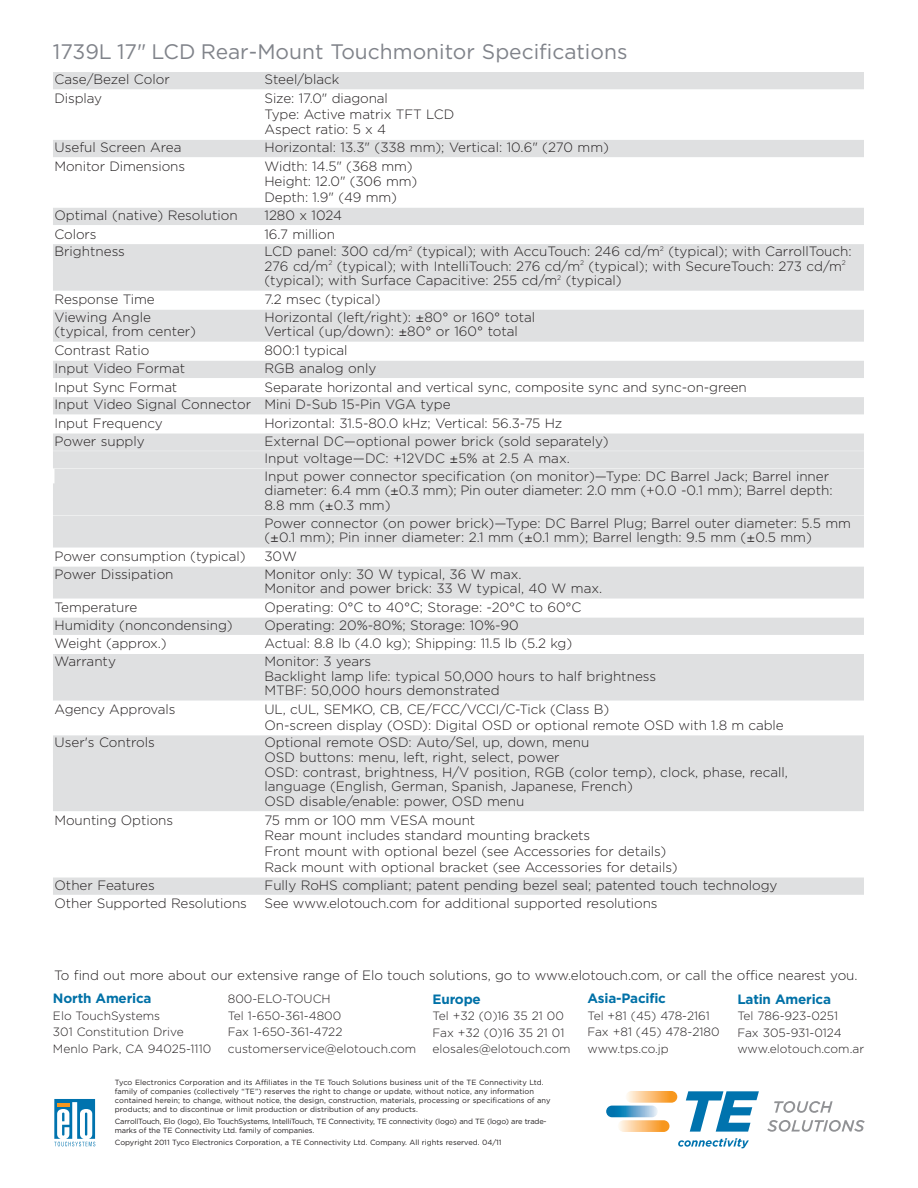
<style>
.page{position:relative;width:918px;height:1188px;background:#fff}
.page>*{position:absolute;margin:0;border:0;box-sizing:border-box;transform-origin:0 0}
.t1{font:21px "Gotham";color:#80838a}
.t2{font:300 13.5px/15.8px "Gotham";letter-spacing:-.005em;color:#231f20}
.t3{font:700 13.5px "Gotham";letter-spacing:-.015em;color:#0071a7}
.t4{font:300 12px/16.5px "Gotham";color:#231f20}
.t5{font:7.5px/9px "Gotham";letter-spacing:.005em;color:#231f20}
.t6{font:7.5px/9px "Gotham";letter-spacing:-.02em;color:#231f20}
.s1{font-family:"Univers LT Std"}
.s2{font-family:"Univers"}
</style>
<div class="page">
<div style="left:53px;top:72px;width:811px;height:17px;background:#dfe0e1"></div>
<div style="left:53px;top:140px;width:811px;height:17px;background:#dfe0e1"></div>
<div style="left:53px;top:208px;width:811px;height:17px;background:#dfe0e1"></div>
<div style="left:53px;top:244px;width:811px;height:17px;background:#dfe0e1"></div>
<div style="left:53px;top:259px;width:811px;height:17px;background:#dfe0e1"></div>
<div style="left:53px;top:273px;width:811px;height:18px;background:#dfe0e1"></div>
<div style="left:53px;top:310px;width:811px;height:17px;background:#dfe0e1"></div>
<div style="left:53px;top:324px;width:811px;height:18px;background:#dfe0e1"></div>
<div style="left:53px;top:361px;width:811px;height:17px;background:#dfe0e1"></div>
<div style="left:53px;top:397px;width:811px;height:17px;background:#dfe0e1"></div>
<div style="left:53px;top:434px;width:811px;height:17px;background:#dfe0e1"></div>
<div style="left:53px;top:451px;width:811px;height:17px;background:#dfe0e1"></div>
<div style="left:54px;top:469px;width:810px;height:17px;background:#dfe0e1"></div>
<div style="left:53px;top:483px;width:811px;height:18px;background:#dfe0e1"></div>
<div style="left:53px;top:498px;width:811px;height:17px;background:#dfe0e1"></div>
<div style="left:53px;top:516px;width:811px;height:17px;background:#dfe0e1"></div>
<div style="left:53px;top:530px;width:811px;height:18px;background:#dfe0e1"></div>
<div style="left:53px;top:567px;width:811px;height:17px;background:#dfe0e1"></div>
<div style="left:53px;top:581px;width:811px;height:18px;background:#dfe0e1"></div>
<div style="left:53px;top:618px;width:811px;height:17px;background:#dfe0e1"></div>
<div style="left:53px;top:654px;width:811px;height:17px;background:#dfe0e1"></div>
<div style="left:53px;top:669px;width:811px;height:17px;background:#dfe0e1"></div>
<div style="left:53px;top:683px;width:811px;height:18px;background:#dfe0e1"></div>
<div style="left:53px;top:735px;width:811px;height:18px;background:#dfe0e1"></div>
<div style="left:53px;top:750px;width:811px;height:17px;background:#dfe0e1"></div>
<div style="left:53px;top:765px;width:811px;height:17px;background:#dfe0e1"></div>
<div style="left:53px;top:779px;width:811px;height:18px;background:#dfe0e1"></div>
<div style="left:53px;top:794px;width:811px;height:17px;background:#dfe0e1"></div>
<div style="left:53px;top:878px;width:811px;height:17px;background:#dfe0e1"></div>
<svg style="left:774px;top:1101px;width:59px;height:12px"></svg>
<svg style="left:767px;top:1120px;width:98px;height:12px"></svg>
<svg style="left:626px;top:1091px;width:51px;height:12px"></svg>
<svg style="left:618px;top:1120px;width:51px;height:12px"></svg>
<svg style="left:606px;top:1106px;width:52px;height:11px"></svg>
<svg style="left:686px;top:1091px;width:73px;height:41px"></svg>
<svg style="left:678px;top:1138px;width:71px;height:10px"></svg>
<svg style="left:55px;top:1099px;width:41px;height:48px"></svg>
<svg style="left:54px;top:1099px;width:41px;height:47px"></svg>
<h1 class="t1" style="left:53px;top:39px;width:576px">1739L 17" LCD Rear-Mount Touchmonitor Specifications</h1>
<p class="t2" style="left:54px;top:71px;width:117px">Case/Bezel Color</p>
<p class="t2" style="left:264px;top:71px;width:76px">Steel/black</p>
<p class="t2" style="left:54px;top:90px;width:49px">Display</p>
<p class="t2" style="left:264px;top:90px;width:191px">Size: 17.0" diagonal<br>Type: Active matrix TFT LCD<br>Aspect ratio: 5 x 4</p>
<p class="t2" style="left:54px;top:139px;width:129px">Useful Screen Area</p>
<p class="t2" style="left:264px;top:139px;width:346px">Horizontal: 13.3" (338 mm); Vertical: 10.6" (270 mm)</p>
<p class="t2" style="left:54px;top:158px;width:132px">Monitor Dimensions</p>
<p class="t2" style="left:264px;top:158px;width:154px">Width: 14.5" (368 mm)<br>Height: 12.0" (306 mm)<br>Depth: 1.9" (49 mm)</p>
<p class="t2" style="left:54px;top:207px;width:185px">Optimal (native) Resolution</p>
<p class="t2" style="left:264px;top:207px;width:79px">1280 x 1024</p>
<p class="t2" style="left:54px;top:226px;width:44px">Colors</p>
<p class="t2" style="left:264px;top:226px;width:72px">16.7 million</p>
<p class="t2" style="left:54px;top:244px;width:72px">Brightness</p>
<p class="t2" style="left:264px;top:244px;width:589px;line-height:14.7px">LCD panel: 300 cd/m<sup>2</sup> (typical); with AccuTouch: 246 cd/m<sup>2</sup> (typical); with CarrollTouch:<br>276 cd/m<sup>2</sup> (typical); with IntelliTouch: 276 cd/m<sup>2</sup> (typical); with SecureTouch: 273 cd/m<sup>2 </sup>(typical); with Surface Capacitive: 255 cd/m<sup>2</sup> (typical)</p>
<p class="t2" style="left:54px;top:292px;width:102px">Response Time</p>
<p class="t2" style="left:264px;top:292px;width:118px">7.2 msec (typical)</p>
<p class="t2" style="left:54px;top:309px;width:98px">Viewing Angle</p>
<p class="t2" style="left:264px;top:309px;width:272px">Horizontal (left/right): <span class="s1">±</span>80° or 160° total</p>
<p class="t2" style="left:54px;top:324px;width:143px">(typical, from center)</p>
<p class="t2" style="left:264px;top:324px;width:255px">Vertical (up/down): <span class="s1">±</span>80° or 160° total</p>
<p class="t2" style="left:54px;top:343px;width:96px">Contrast Ratio</p>
<p class="t2" style="left:264px;top:343px;width:85px">800:1 typical</p>
<p class="t2" style="left:54px;top:360px;width:132px">Input Video Format</p>
<p class="t2" style="left:264px;top:360px;width:113px">RGB analog only</p>
<p class="t2" style="left:54px;top:379px;width:124px">Input Sync Format</p>
<p class="t2" style="left:54px;top:378px;width:694px;line-height:18.1px;text-indent:210px">Separate horizontal and vertical sync, composite sync and sync-on-green<br>Input Video Signal Connector Mini D-Sub 15-Pin VGA type<br>Input Frequency</p>
<p class="t2" style="left:264px;top:415px;width:299px">Horizontal: 31.5-80.0 kHz; Vertical: 56.3-75 Hz</p>
<p class="t2" style="left:54px;top:433px;width:92px">Power supply</p>
<p class="t2" style="left:264px;top:432px;width:566px;line-height:17.7px">External DC—optional power brick (sold separately)<br>Input voltage—DC: +12VDC <span class="s2">±</span>5% at 2.5 A max.<br>Input power connector specification (on monitor)—Type: DC Barrel Jack; Barrel inner</p>
<p class="t2" style="left:264px;top:483px;width:570px;line-height:14.7px">diameter: 6.4 mm (<span class="s2">±</span>0.3 mm); Pin outer diameter: 2.0 mm (+0.0 -0.1 mm); Barrel depth:<br>8.8 mm (<span class="s2">±</span>0.3 mm)</p>
<p class="t2" style="left:264px;top:516px;width:588px;line-height:14.7px">Power connector (on power brick)—Type: DC Barrel Plug; Barrel outer diameter: 5.5 mm (<span class="s2">±</span>0.1 mm); Pin inner diameter: 2.1 mm (<span class="s2">±</span>0.1 mm); Barrel length: 9.5 mm (<span class="s2">±</span>0.5 mm)</p>
<p class="t2" style="left:54px;top:548px;width:193px">Power consumption (typical)</p>
<p class="t2" style="left:264px;top:548px;width:34px">30W</p>
<p class="t2" style="left:54px;top:566px;width:121px">Power Dissipation</p>
<p class="t2" style="left:264px;top:567px;width:339px;line-height:14.7px">Monitor only: 30 W typical, 36 W max.<br>Monitor and power brick: 33 W typical, 40 W max.</p>
<p class="t2" style="left:54px;top:599px;width:84px">Temperature</p>
<p class="t2" style="left:264px;top:599px;width:318px">Operating: 0°C to 40°C; Storage: -20°C to 60°C</p>
<p class="t2" style="left:54px;top:617px;width:180px">Humidity (noncondensing)</p>
<p class="t2" style="left:264px;top:617px;width:256px">Operating: 20%-80%; Storage: 10%-90</p>
<p class="t2" style="left:54px;top:636px;width:114px">Weight (approx.)</p>
<p class="t2" style="left:264px;top:636px;width:309px">Actual: 8.8 lb (4.0 kg); Shipping: 11.5 lb (5.2 kg)</p>
<p class="t2" style="left:54px;top:653px;width:63px">Warranty</p>
<p class="t2" style="left:264px;top:654px;width:393px;line-height:14.7px">Monitor: 3 years<br>Backlight lamp life: typical 50,000 hours to half brightness<br>MTBF: 50,000 hours demonstrated</p>
<p class="t2" style="left:54px;top:701px;width:123px">Agency Approvals</p>
<p class="t2" style="left:264px;top:701px;width:521px">UL, cUL, SEMKO, CB, CE/FCC/VCCI/C-Tick (Class B)<br>On-screen display (OSD): Digital OSD or optional remote OSD with 1.8 m cable</p>
<p class="t2" style="left:54px;top:735px;width:102px">User's Controls</p>
<p class="t2" style="left:264px;top:735px;width:525px;line-height:14.5px">Optional remote OSD: Auto/Sel, up, down, menu<br>OSD buttons: menu, left, right, select, power<br>OSD: contrast, brightness, H/V position, RGB (color temp), clock, phase, recall, language (English, German, Spanish, Japanese, French)<br>OSD disable/enable: power, OSD menu</p>
<p class="t2" style="left:54px;top:812px;width:120px">Mounting Options</p>
<p class="t2" style="left:264px;top:812px;width:415px">75 mm or 100 mm VESA mount<br>Rear mount includes standard mounting brackets<br>Front mount with optional bezel (see Accessories for details)<br>Rack mount with optional bracket (see Accessories for details)</p>
<p class="t2" style="left:54px;top:877px;width:102px">Other Features</p>
<p class="t2" style="left:264px;top:877px;width:515px">Fully RoHS compliant; patent pending bezel seal; patented touch technology</p>
<p class="t2" style="left:55px;top:896px;width:194px">Other Supported Resolutions</p>
<p class="t2" style="left:265px;top:896px;width:395px">See www.elotouch.com for additional supported resolutions</p>
<p class="t2" style="left:54px;top:967px;width:805px">To find out more about our extensive range of Elo touch solutions, go to www.elotouch.com, or call the office nearest you.</p>
<p class="t3" style="left:53px;top:991px;width:100px">North America</p>
<p class="t4" style="left:53px;top:1007px;width:160px">Elo TouchSystems<br>301 Constitution Drive<br>Menlo Park, CA 94025-1110</p>
<p class="t3" style="left:588px;top:991px;width:80px">Asia-Pacific</p>
<p class="t4" style="left:588px;top:1007px;width:134px">Tel +81 (45) 478-2161<br>Fax +81 (45) 478-2180 www.tps.co.jp</p>
<p class="t3" style="left:737px;top:991px;width:95px">Latin America</p>
<p class="t4" style="left:737px;top:1008px;width:128px">Tel 786-923-0251<br>Fax 305-931-0124 www.elotouch.com.ar</p>
<p class="t3" style="left:433px;top:991px;width:50px">Europe</p>
<p class="t4" style="left:433px;top:1008px;width:140px">Tel +32 (0)16 35 21 00<br>Fax +32 (0)16 35 21 01 elosales@elotouch.com</p>
<p class="t4" style="left:228px;top:991px;width:190px">800-ELO-TOUCH<br>Tel 1-650-361-4800<br>Fax 1-650-361-4722 customerservice@elotouch.com</p>
<p class="t5" style="left:115px;top:1078px;width:437px">Tyco Electronics Corporation and its Affiliates in the TE Touch Solutions business unit of the TE Connectivity Ltd. family of companies (collectively “TE”) reserves the right to change or update, without notice, any information contained herein; to change, without notice, the design, construction, materials, processing or specifications of any products; and to discontinue or limit production or distribution of any products.</p>
<p class="t6" style="left:115px;top:1117px;width:433px">CarrollTouch, Elo (logo), Elo TouchSystems, IntelliTouch, TE Connectivity, TE connectivity (logo) and TE (logo) are trade&shy;marks of the TE Connectivity Ltd. family of companies.</p>
<p class="t5" style="left:115px;top:1138px;width:388px">Copyright 2011 Tyco Electronics Corporation, a TE Connectivity Ltd. Company. All rights reserved. 04/11</p>
</div>
